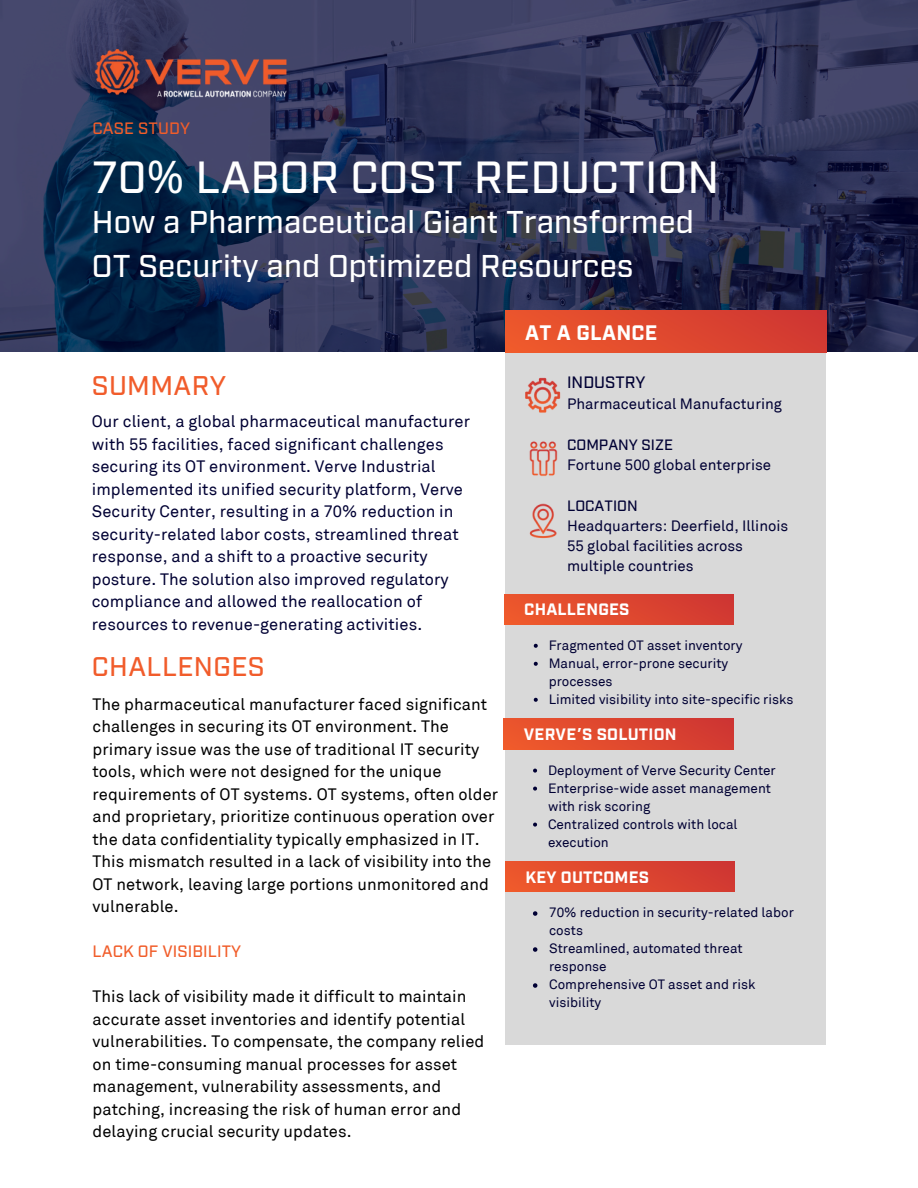
<style>
.page{position:relative;width:918px;height:1188px;background:#fff}
.page>*{position:absolute;margin:0;border:0;box-sizing:border-box;transform-origin:0 0}
.t1{font:500 45px "Industry Test";letter-spacing:.005em;color:#fff}
.t2{font:500 31.5px/43.8px "Industry Test";letter-spacing:.005em;color:#fff}
.t3{font:500 27px "Industry Test";letter-spacing:.015em;color:#f15c2b}
.t4{font:700 21px "Industry Test";letter-spacing:.01em;color:#fff}
.t5{font:16.5px/22.5px "Akkurat";letter-spacing:.005em;color:#000}
.t6{font:16.5px/22.5px "Akkurat";letter-spacing:.005em;color:#003}
.t7{font:700 16.5px "Industry Test";letter-spacing:.01em;color:#fff}
.t8{font:500 16.5px "Industry Test";letter-spacing:.005em;color:#f15d2a}
.t9{font:500 16.5px "Industry Test";color:#003}
.t10{font:15px/20.2px "Akkurat";color:#003}
.t11{font:500 15px "Industry Test";color:#003}
.t12{font:13.5px/18px "Akkurat";color:#003}
.s1{font-family:"Noto Sans";font-weight:400}
.s2{font-family:"Noto Sans Gurmukhi"}
</style>
<div class="page">
<svg style="left:0;top:0;width:918px;height:351px;background:#293256"></svg>
<div style="left:505px;top:327px;width:321px;height:718px;background:#d9d9d9"></div>
<img style="left:525px;top:377px;width:36px;height:36px">
<img style="left:529px;top:441px;width:29px;height:35px">
<img style="left:529px;top:503px;width:28px;height:36px">
<div style="left:504px;top:594px;width:230px;height:30px;background:linear-gradient(to right,#ee582c,#d03732)"></div>
<div style="left:504px;top:719px;width:229px;height:30px;background:linear-gradient(to right,#ee582c,#d03732)"></div>
<div style="left:505px;top:862px;width:230px;height:30px;background:linear-gradient(to right,#ee582c,#d03732)"></div>
<div style="left:505px;top:310px;width:321px;height:43px;background:linear-gradient(to right,#ee582c,#d03732)"></div>
<svg style="left:534px;top:644px;width:4px;height:4px"></svg>
<svg style="left:534px;top:662px;width:4px;height:4px"></svg>
<svg style="left:534px;top:698px;width:4px;height:4px"></svg>
<svg style="left:533px;top:911px;width:4px;height:5px"></svg>
<svg style="left:533px;top:947px;width:4px;height:5px"></svg>
<svg style="left:533px;top:983px;width:4px;height:5px"></svg>
<svg style="left:533px;top:769px;width:4px;height:4px"></svg>
<svg style="left:533px;top:787px;width:4px;height:4px"></svg>
<svg style="left:533px;top:823px;width:4px;height:4px"></svg>
<img style="left:92px;top:41px;width:200px;height:62px">
<p class="t8" style="left:93px;top:117px;width:99px">CASE STUDY</p>
<h5 class="t1" style="left:93px;top:147px;width:628px">70<span class="s1">%</span> LABOR COST REDUCTION</h5>
<p class="t2" style="left:92px;top:198px;width:604px">How a Pharmaceutical Giant Transformed<br>OT Security and Optimized Resources</p>
<p class="t3" style="left:92px;top:367px;width:136px">SUMMARY</p>
<p class="t6" style="left:92px;top:409px;width:380px">Our client, a global pharmaceutical manufacturer with 55 facilities, faced significant challenges securing its OT environment. Verve Industrial implemented its unified security platform, Verve Security Center, resulting in a 70% reduction in security-related labor costs, streamlined threat response, and a shift to a proactive security posture. The solution also improved regulatory compliance and allowed the reallocation of resources to revenue-generating activities.</p>
<h3 class="t3" style="left:92px;top:648px;width:174px">CHALLENGES</h3>
<h6 class="t5" style="left:93px;top:692px;width:407px">The pharmaceutical manufacturer faced significant challenges in securing its OT environment. The primary issue was the use of traditional IT security tools, which were not designed for the unique requirements of OT systems. OT systems, often older and proprietary, prioritize continuous operation over the data confidentiality typically emphasized in IT.<br>This mismatch resulted in a lack of visibility into the OT network, leaving large portions unmonitored and vulnerable.</h6>
<p class="t8" style="left:93px;top:940px;width:150px">LACK OF VISIBILITY</p>
<h3 class="t5" style="left:93px;top:984px;width:393px">This lack of visibility made it difficult to maintain accurate asset inventories and identify potential vulnerabilities. To compensate, the company relied on time-consuming manual processes for asset management, vulnerability assessments, and patching, increasing the risk of human error and delaying crucial security updates.</h3>
<p class="t4" style="left:525px;top:318px;width:134px">AT A GLANCE</p>
<p class="t9" style="left:567px;top:371px;width:80px">INDUSTRY</p>
<p class="t10" style="left:567px;top:393px;width:217px">Pharmaceutical Manufacturing</p>
<p class="t11" style="left:567px;top:434px;width:107px">COMPANY SIZE</p>
<p class="t10" style="left:567px;top:454px;width:206px">Fortune 500 global enterprise</p>
<p class="t11" style="left:567px;top:495px;width:72px">LOCATION</p>
<p class="t10" style="left:567px;top:515px;width:223px">Headquarters: Deerfield, Illinois<br>55 global facilities across multiple countries</p>
<h2 class="t7" style="left:524px;top:598px;width:107px">CHALLENGES</h2>
<p class="t12" style="left:549px;top:636px;width:195px">Fragmented OT asset inventory</p>
<p class="t12" style="left:549px;top:654px;width:181px">Manual, error-prone security processes</p>
<h5 class="t12" style="left:549px;top:690px;width:246px">Limited visibility into site-specific risks</h5>
<p class="t7" style="left:524px;top:723px;width:154px">VERVE<span class="s2">’</span>S SOLUTION</p>
<h5 class="t12" style="left:548px;top:760px;width:229px">Deployment of Verve Security Center</h5>
<p class="t12" style="left:548px;top:778px;width:225px">Enterprise-wide asset management with risk scoring</p>
<p class="t12" style="left:548px;top:814px;width:191px">Centralized controls with local execution</p>
<h4 class="t7" style="left:525px;top:865px;width:125px">KEY OUTCOMES</h4>
<p class="t12" style="left:549px;top:903px;width:246px">70% reduction in security-related labor costs</p>
<p class="t12" style="left:549px;top:939px;width:195px">Streamlined, automated threat response</p>
<p class="t12" style="left:549px;top:975px;width:208px">Comprehensive OT asset and risk visibility</p>
</div>
